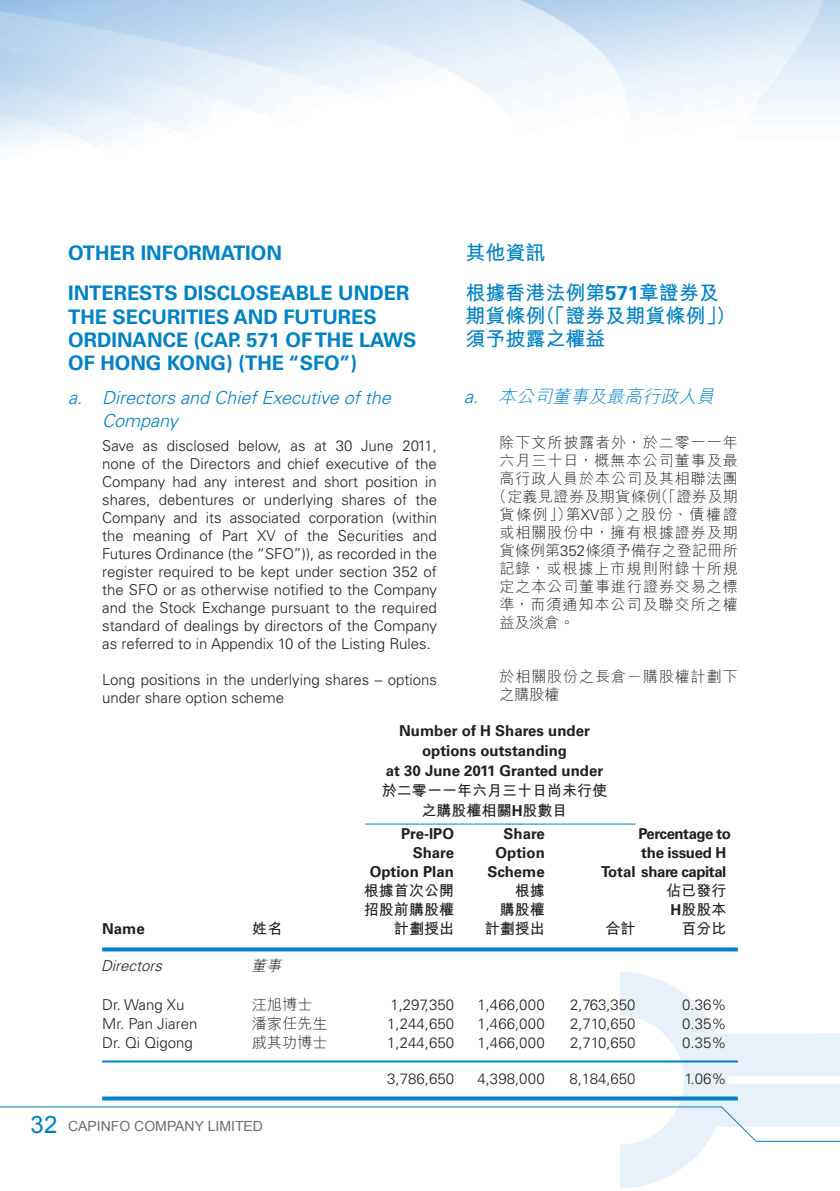
<style>
.page{position:relative;width:840px;height:1191px;background:#fff}
.page>*{position:absolute;margin:0;border:0;box-sizing:border-box;transform-origin:0 0}
.t1{font:700 20px/23px "Univers LT Std";color:#0082c8}
.t2{font:700 20px/40px "M Hei HK";color:#0082c8}
.t3{font:italic 300 18px/23px "Univers LT Std";color:#0082c8}
.t4{font:italic 300 18px "M Hei HK";color:#0082c8}
.t5{font:300 15px/18px "Univers LT Std";color:#231f20;text-align:justify}
.t6{font:300 15px/18px "M Hei HK";letter-spacing:.06em;color:#231f20}
.t7{font:700 15px/20px "Univers LT Std";color:#231f20;text-align:center}
.t8{font:700 15px/20px "M Hei HK";color:#231f20;text-align:center}
.t9{font:700 15px "Univers LT Std";letter-spacing:-.03em;color:#231f20}
.t10{font:300 15px "M Hei HK";letter-spacing:.025em;color:#231f20}
.t11{font:300 15px "M Hei HK";letter-spacing:.105em;color:#231f20}
.t12{font:300 15px "M Hei HK";letter-spacing:.015em;color:#231f20}
.t13{font:700 15px "Univers LT Std";letter-spacing:-.02em;color:#231f20}
.t14{font:italic 300 15px "Univers LT Std";color:#231f20}
.t15{font:italic 300 15px "M Hei HK";color:#231f20}
.t16{font:14px "Arial";color:#6c6d70}
.s1{font-family:"Univers LT Std"}
.s2{font-size:24px;color:#0082c8}
</style>
<div class="page">
<svg style="left:0;top:972px;width:840px;height:216px"></svg>
<hr style="left:365px;top:823px;width:270px;height:1px;background:#0082c8">
<svg style="left:102px;top:947px;width:635px;height:4px;background:#1d90ce"></svg>
<hr style="left:102px;top:1060px;width:635px;height:2px;background:#0082c8">
<svg style="left:102px;top:1096px;width:635px;height:4px;background:#2091ce"></svg>
<h1 class="t2" style="left:465px;top:231px;width:255px">其他資訊<br>根據香港法例第<span class="s1">571</span>章證券及</h1>
<h1 class="t2" style="left:465px;top:302px;width:271px;line-height:23px">期貨條例（「證券及期貨條例」）須予披露之權益</h1>
<h1 class="t1" style="left:68px;top:234px;width:342px;line-height:40px;text-indent:73px">information<br>INTERESTS DISCLOSEABLE UNDER</h1>
<h1 class="t1" style="left:68px;top:305px;width:350px">THE SECURITIES AND FUTURES<br>ORDINANCE (CAP. 571 OF THE LAWS<br>OF HONG KONG) (THE “SFO”)</h1>
<p class="t3" style="left:102px;top:386px;width:295px;text-indent:-34px">a. Directorsand ChiefExecutive ofthe<br>Company</p>
<p class="t5" style="left:102px;top:436px;width:336px">Save as disclosed below, as at 30 June 2011, none of the Directors and chief executive of the Company had any interest and short position in shares, debentures or underlying shares of the Company and its associated corporation (within the meaning of Part XV of the Securities and Futures Ordinance (the “SFO”)), as recorded in the register required to be kept under section 352 of the SFO or as otherwise notified to the Company and the Stock Exchange pursuant to the required standard of dealings by directors of the Company as referred to in Appendix 10 of the Listing Rules.</p>
<p class="t5" style="left:102px;top:670px;width:336px">Long positions in the underlying shares – options under share option scheme</p>
<h1 class="t1" style="left:68px;top:242px;width:15px">other</h1>
<p class="t4" style="left:464px;top:384px;width:257px"><span class="s1">a.</span> 本公司董事及最高行政人員</p>
<p class="t6" style="left:499px;top:433px;width:240px">除下文所披露者外，於二零一一年</p>
<p class="t6" style="left:499px;top:451px;width:240px">六月三十日，概無本公司董事及最</p>
<p class="t6" style="left:499px;top:469px;width:240px">高行政人員於本公司及其相聯法團</p>
<p class="t10" style="left:491px;top:486px;width:247px">（定義見證券及期貨條例（「證券及期</p>
<p class="t11" style="left:499px;top:504px;width:240px">貨條例」）第<span class="s1">XV</span>部）之股份、債權證</p>
<p class="t6" style="left:499px;top:523px;width:240px">或相關股份中，擁有根據證券及期</p>
<p class="t12" style="left:499px;top:540px;width:240px">貨條例第<span class="s1">352</span>條須予備存之登記冊所</p>
<p class="t6" style="left:499px;top:559px;width:240px">記錄，或根據上市規則附錄十所規</p>
<p class="t6" style="left:499px;top:577px;width:240px">定之本公司董事進行證券交易之標</p>
<p class="t6" style="left:499px;top:595px;width:240px">準，而須通知本公司及聯交所之權</p>
<p class="t6" style="left:499px;top:613px;width:76px">益及淡倉。</p>
<p class="t6" style="left:499px;top:667px;width:240px">於相關股份之長倉－購股權計劃下之購股權</p>
<p class="t7" style="left:385px;top:720px;width:219px">Number of H Shares under options outstanding<br>at 30 June 2011 Granted under</p>
<p class="t8" style="left:382px;top:779px;width:226px">於二零一一年六月三十日尚未行使之購股權相關<span class="s1">H</span>股數目</p>
<p class="t7" style="left:401px;top:824px;width:54px">Pre-IPO</p>
<p class="t7" style="left:503px;top:824px;width:43px">Share</p>
<p class="t9" style="left:638px;top:825px;width:94px">Percentage to</p>
<p class="t7" style="left:412px;top:843px;width:43px">Share</p>
<p class="t7" style="left:495px;top:843px;width:51px">Option</p>
<p class="t13" style="left:641px;top:844px;width:87px">the issued H</p>
<p class="t7" style="left:369px;top:862px;width:86px">Option Plan</p>
<p class="t7" style="left:487px;top:862px;width:59px">Scheme</p>
<p class="t9" style="left:600px;top:863px;width:127px">Total share capital</p>
<p class="t8" style="left:364px;top:879px;width:91px">根據首次公開</p>
<p class="t8" style="left:514px;top:879px;width:31px">根據</p>
<p class="t8" style="left:666px;top:879px;width:61px">佔已發行</p>
<p class="t8" style="left:364px;top:898px;width:91px">招股前購股權</p>
<p class="t8" style="left:499px;top:898px;width:46px">購股權</p>
<p class="t8" style="left:670px;top:898px;width:57px"><span class="s1">H</span>股股本</p>
<p class="t7" style="left:102px;top:919px;width:44px">Name</p>
<p class="t8" style="left:252px;top:917px;width:31px">姓名</p>
<p class="t8" style="left:394px;top:917px;width:61px">計劃授出</p>
<p class="t8" style="left:484px;top:917px;width:61px">計劃授出</p>
<p class="t8" style="left:605px;top:917px;width:31px">合計</p>
<p class="t8" style="left:681px;top:917px;width:46px">百分比</p>
<p class="t14" style="left:101px;top:957px;width:67px">Directors</p>
<p class="t15" style="left:251px;top:955px;width:36px">董事</p>
<p class="t5" style="left:102px;top:995px;width:84px">Dr. Wang Xu</p>
<p class="t6" style="left:252px;top:994px;width:61px">汪旭博士</p>
<p class="t5" style="left:390px;top:995px;width:65px">1,297,350</p>
<p class="t5" style="left:477px;top:995px;width:69px">1,466,000</p>
<p class="t5" style="left:569px;top:995px;width:67px">2,763,350</p>
<p class="t5" style="left:681px;top:995px;width:46px">0.36%</p>
<p class="t5" style="left:102px;top:1014px;width:97px">Mr. Pan Jiaren</p>
<p class="t6" style="left:252px;top:1013px;width:76px">潘家任先生</p>
<p class="t5" style="left:387px;top:1014px;width:68px">1,244,650</p>
<p class="t5" style="left:477px;top:1014px;width:69px">1,466,000</p>
<p class="t5" style="left:569px;top:1014px;width:67px">2,710,650</p>
<p class="t5" style="left:681px;top:1014px;width:46px">0.35%</p>
<p class="t5" style="left:102px;top:1033px;width:92px">Dr. Qi Qigong</p>
<p class="t6" style="left:252px;top:1032px;width:76px">戚其功博士</p>
<p class="t5" style="left:387px;top:1033px;width:68px">1,244,650</p>
<p class="t5" style="left:477px;top:1033px;width:69px">1,466,000</p>
<p class="t5" style="left:569px;top:1033px;width:67px">2,710,650</p>
<p class="t5" style="left:681px;top:1033px;width:46px">0.35%</p>
<p class="t5" style="left:387px;top:1069px;width:68px">3,786,650</p>
<p class="t5" style="left:477px;top:1069px;width:69px">4,398,000</p>
<p class="t5" style="left:569px;top:1069px;width:68px">8,184,650</p>
<p class="t5" style="left:684px;top:1069px;width:44px">1.06%</p>
<p class="t16" style="left:30px;top:1117px;width:234px"><span class="s2">32</span> CAPINFO COMPANY LIMITED</p>
</div>
